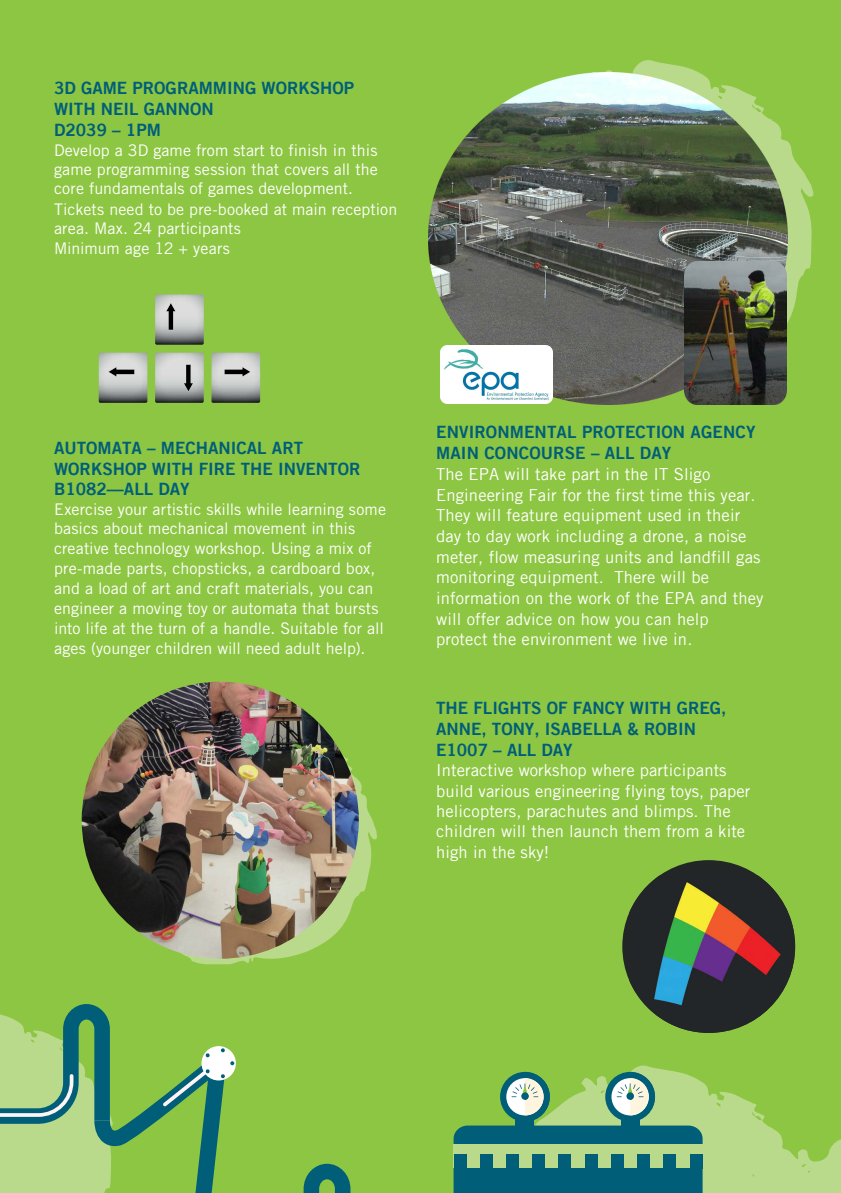
<style>
.page{position:relative;width:841px;height:1193px;background:#fff}
.page>*{position:absolute;margin:0;border:0;box-sizing:border-box;transform-origin:0 0}
.t1{font:17px/21px "Trade Gothic LT Bold Two";color:#005e79}
.t2{font:16.6px/20.6px "Trade Gothic LT";letter-spacing:.01em;color:#fff}
.t3{font:16px/20px "Trade Gothic";letter-spacing:.005em;color:#fff}
.s1{font-family:"Trade Gothic Bold Two"}
.s2{font-family:"Trade Gothic LT"}
</style>
<div class="page">
<div style="left:0;top:0;width:840px;height:1192px;background:#8dc642"></div>
<svg style="left:588px;top:60px;width:226px;height:345px"></svg>
<svg style="left:124px;top:757px;width:253px;height:208px"></svg>
<svg style="left:303px;top:1163px;width:48px;height:29px"></svg>
<svg style="left:201px;top:1046px;width:35px;height:34px"></svg>
<img style="left:155px;top:343px;width:49px;height:2px">
<img style="left:155px;top:352px;width:49px;height:51px">
<img style="left:99px;top:352px;width:48px;height:51px">
<img style="left:211px;top:352px;width:49px;height:51px">
<svg style="left:108px;top:366px;width:27px;height:11px"></svg>
<svg style="left:224px;top:366px;width:27px;height:11px"></svg>
<svg style="left:155px;top:294px;width:49px;height:49px;background:#aeb2b0"></svg>
<svg style="left:183px;top:364px;width:11px;height:28px"></svg>
<img style="left:82px;top:681px;width:277px;height:277px;border-radius:138px">
<svg style="left:0;top:1004px;width:234px;height:189px"></svg>
<div style="left:622px;top:860px;width:172px;height:172px;background:#222627;border-radius:50%"></div>
<img style="left:629px;top:875px;width:166px;height:157px">
<svg style="left:453px;top:1071px;width:388px;height:122px"></svg>
<div style="left:453px;top:1144px;width:249px;height:23px;background:#b9da8b"></div>
<div style="left:453px;top:1154px;width:13px;height:14px;background:#005e79"></div>
<div style="left:479px;top:1154px;width:13px;height:14px;background:#005e79"></div>
<div style="left:506px;top:1154px;width:13px;height:14px;background:#005e79"></div>
<div style="left:532px;top:1154px;width:13px;height:14px;background:#005e79"></div>
<div style="left:558px;top:1154px;width:13px;height:14px;background:#005e79"></div>
<div style="left:584px;top:1154px;width:13px;height:14px;background:#005e79"></div>
<div style="left:610px;top:1154px;width:13px;height:14px;background:#005e79"></div>
<div style="left:637px;top:1154px;width:13px;height:14px;background:#005e79"></div>
<div style="left:663px;top:1154px;width:13px;height:14px;background:#005e79"></div>
<div style="left:689px;top:1154px;width:13px;height:14px;background:#005e79"></div>
<img style="left:428px;top:72px;width:358px;height:332px">
<img style="left:684px;top:262px;width:102px;height:142px">
<img style="left:440px;top:345px;width:112px;height:58px">
<p class="t1" style="left:54px;top:77px;width:301px">3D GAME PROGRAMMING WORKSHOP<br>WITH NEIL GANNON<br>D2039 – <span class="s1">1PM</span></p>
<p class="t3" style="left:54px;top:140px;width:344px">Develop a <span class="s2">3</span>D game from start to finish in this game programming session that covers all the core fundamentals of games development.<br>Tickets need to be pre-booked at main reception area. Max. 24 participants<br>Minimum age 12 + years</p>
<p class="t1" style="left:54px;top:437px;width:307px">AUTOMATA – MECHANICAL ART<br>WORKSHOP WITH FIRE THE INVENTOR<br>B1082—ALL DAY</p>
<p class="t3" style="left:54px;top:499px;width:333px">Exercise your artistic skills while learning some basics about mechanical movement in this creative technology workshop. Using a mix of pre-made parts, chopsticks, a cardboard box, and a load of art and craft materials, you can engineer a moving toy or automata that bursts into life at the turn of a handle. Suitable for all ages (younger children will need adult help).</p>
<p class="t1" style="left:436px;top:421px;width:321px">ENVIRONMENTAL PROTECTION AGENCY<br>MAIN CONCOURSE – ALL DAY</p>
<p class="t2" style="left:436px;top:463px;width:329px">The EPA will take part in the IT Sligo Engineering Fair for the first time this year.<br>They will feature equipment used in their day to day work including a drone, a noise meter, flow measuring units and landfill gas monitoring equipment. There will be information on the work of the EPA and they will offer advice on how you can help protect the environment we live in.</p>
<p class="t1" style="left:436px;top:697px;width:291px">THE FLIGHTS OF FANCY WITH GREG,<br>ANNE, TONY, ISABELLA &amp; ROBIN<br>E1007 – ALL DAY</p>
<p class="t2" style="left:436px;top:760px;width:316px">Interactive workshop where participants build various engineering flying toys, paper helicopters, parachutes and blimps. The children will then launch them from a kite high in the sky!</p>
</div>
